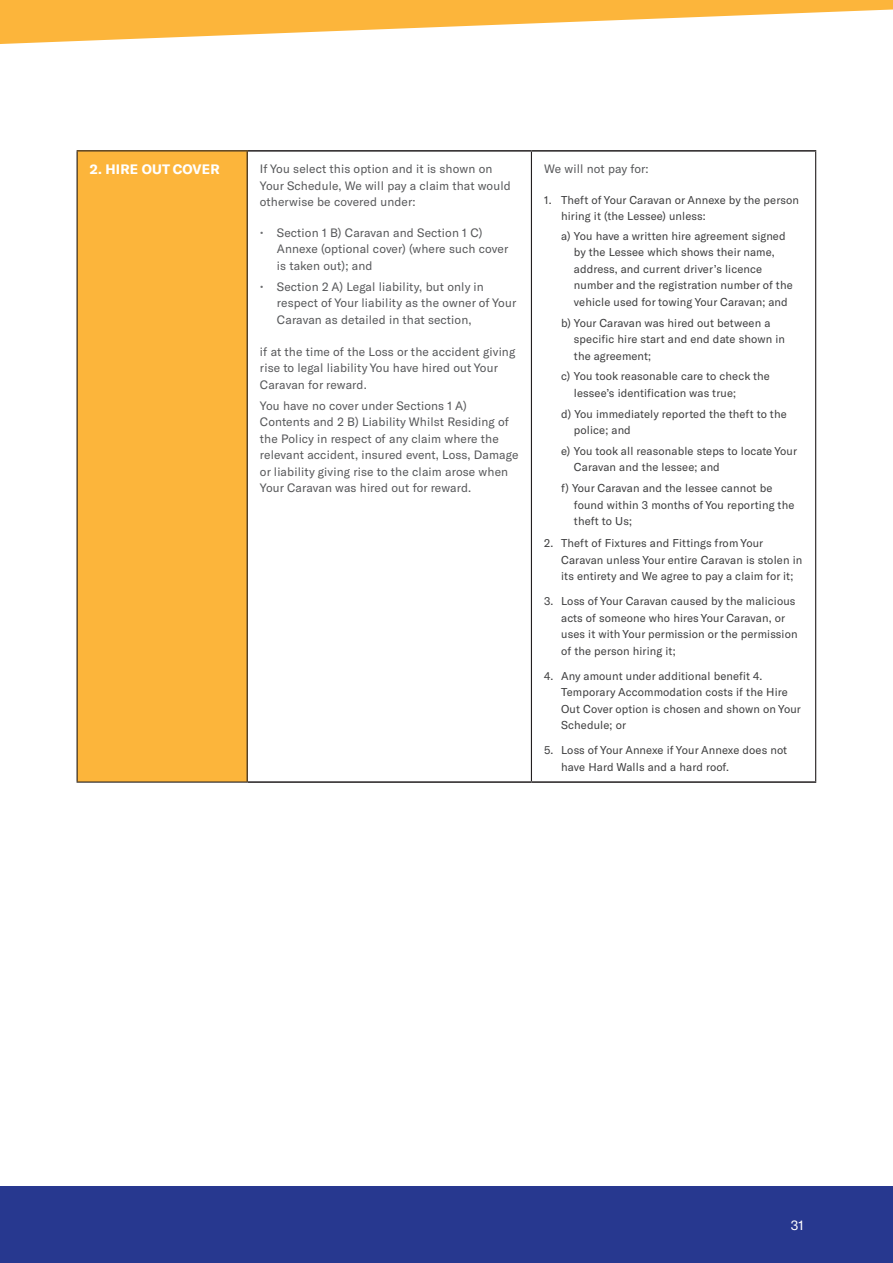
<style>
.page{position:relative;width:893px;height:1263px;background:#fff}
.page>*{position:absolute;margin:0;border:0;box-sizing:border-box;transform-origin:0 0}
.t1{font:700 13.5px "GT America";letter-spacing:.01em;color:#fff}
.t2{font:13.5px "GT America";color:#fff}
.t3{font:12px/16.5px "GT America";letter-spacing:.01em;color:#57585a}
.t4{font:11.25px/16.5px "GT America";letter-spacing:.01em;color:#3e3e3f}
.s1{color:#6c6d70}
</style>
<div class="page">
<svg style="left:0;top:0;width:893px;height:44px;fill:#fcb53b"></svg>
<div style="left:0;top:1186px;width:893px;height:77px;background:#27388f"></div>
<div style="left:77px;top:151px;width:170px;height:631px;background:#fcb53b"></div>
<hr style="left:248px;top:150px;width:283px;height:2px;background:#231f20">
<hr style="left:531px;top:150px;width:285px;height:2px;background:#231f20">
<hr style="left:248px;top:781px;width:283px;height:2px;background:#231f20">
<hr style="left:531px;top:781px;width:285px;height:2px;background:#231f20">
<hr style="left:77px;top:151px;width:1px;height:630px;background:#231f20">
<hr style="left:247px;top:151px;width:1px;height:630px;background:#231f20">
<hr style="left:531px;top:152px;width:1px;height:629px;background:#231f20">
<hr style="left:815px;top:152px;width:1px;height:629px;background:#231f20">
<hr style="left:77px;top:150px;width:171px;height:1px;background:#231f20">
<hr style="left:77px;top:781px;width:171px;height:2px;background:#231f20">
<p class="t1" style="left:90px;top:161px;width:131px">2. HIRE OUT COVER</p>
<p class="t3" style="left:260px;top:161px;width:252px">If You select this option and it is shown on<br>Your Schedule, We will pay a claim that would otherwise be covered under:</p>
<p class="t3" style="left:277px;top:224px;width:233px;text-indent:-17px"><span class="s1">•</span> Section 1 B) Caravan and Section 1 C)<br>Annexe (optional cover) (where such cover is taken out); and</p>
<p class="t3" style="left:277px;top:278px;width:241px;text-indent:-17px"><span class="s1">•</span> Section 2 A) Legal liability, but only in respect of Your liability as the owner of Your<br>Caravan as detailed in that section,</p>
<p class="t3" style="left:260px;top:343px;width:257px">if at the time of the Loss or the accident giving rise to legal liability You have hired out Your<br>Caravan for reward.</p>
<p class="t3" style="left:260px;top:397px;width:260px">You have no cover under Sections 1 A)<br>Contents and 2 B) Liability Whilst Residing of the Policy in respect of any claim where the relevant accident, insured event, Loss, Damage or liability giving rise to the claim arose when Your Caravan was hired out for reward.</p>
<p class="t3" style="left:544px;top:161px;width:106px">We will not pay for:</p>
<p class="t4" style="left:561px;top:192px;width:239px;text-indent:-17px">1. Theft of Your Caravan or Annexe by the person hiring it (the Lessee) unless:</p>
<p class="t4" style="left:574px;top:228px;width:220px;text-indent:-13px">a) You have a written hire agreement signed by the Lessee which shows their name, address, and current driver’s licence number and the registration number of the vehicle used for towing Your Caravan; and</p>
<p class="t4" style="left:574px;top:314px;width:213px;text-indent:-13px">b) Your Caravan was hired out between a specific hire start and end date shown in the agreement;</p>
<p class="t4" style="left:574px;top:368px;width:197px;text-indent:-13px">c) You took reasonable care to check the lessee’s identification was true;</p>
<p class="t4" style="left:574px;top:405px;width:214px;text-indent:-13px">d) You immediately reported the theft to the police; and</p>
<p class="t4" style="left:574px;top:443px;width:225px;text-indent:-13px">e) You took all reasonable steps to locate Your<br>Caravan and the lessee; and</p>
<p class="t4" style="left:574px;top:480px;width:222px;text-indent:-13px">f) Your Caravan and the lessee cannot be found within 3 months of You reporting the theft to Us;</p>
<p class="t4" style="left:561px;top:535px;width:243px;text-indent:-17px">2. Theft of Fixtures and Fittings from Your<br>Caravan unless Your entire Caravan is stolen in its entirety and We agree to pay a claim for it;</p>
<p class="t4" style="left:561px;top:593px;width:238px;text-indent:-17px">3. Loss of Your Caravan caused by the malicious acts of someone who hires Your Caravan, or uses it with Your permission or the permission of the person hiring it;</p>
<p class="t4" style="left:561px;top:668px;width:241px;text-indent:-17px">4. Any amount under additional benefit 4.<br>Temporary Accommodation costs if the Hire Out Cover option is chosen and shown on Your Schedule; or</p>
<p class="t4" style="left:561px;top:742px;width:227px;text-indent:-17px">5. Loss of Your Annexe if Your Annexe does not have Hard Walls and a hard roof.</p>
<p class="t2" style="left:791px;top:1217px;width:15px">31</p>
</div>
